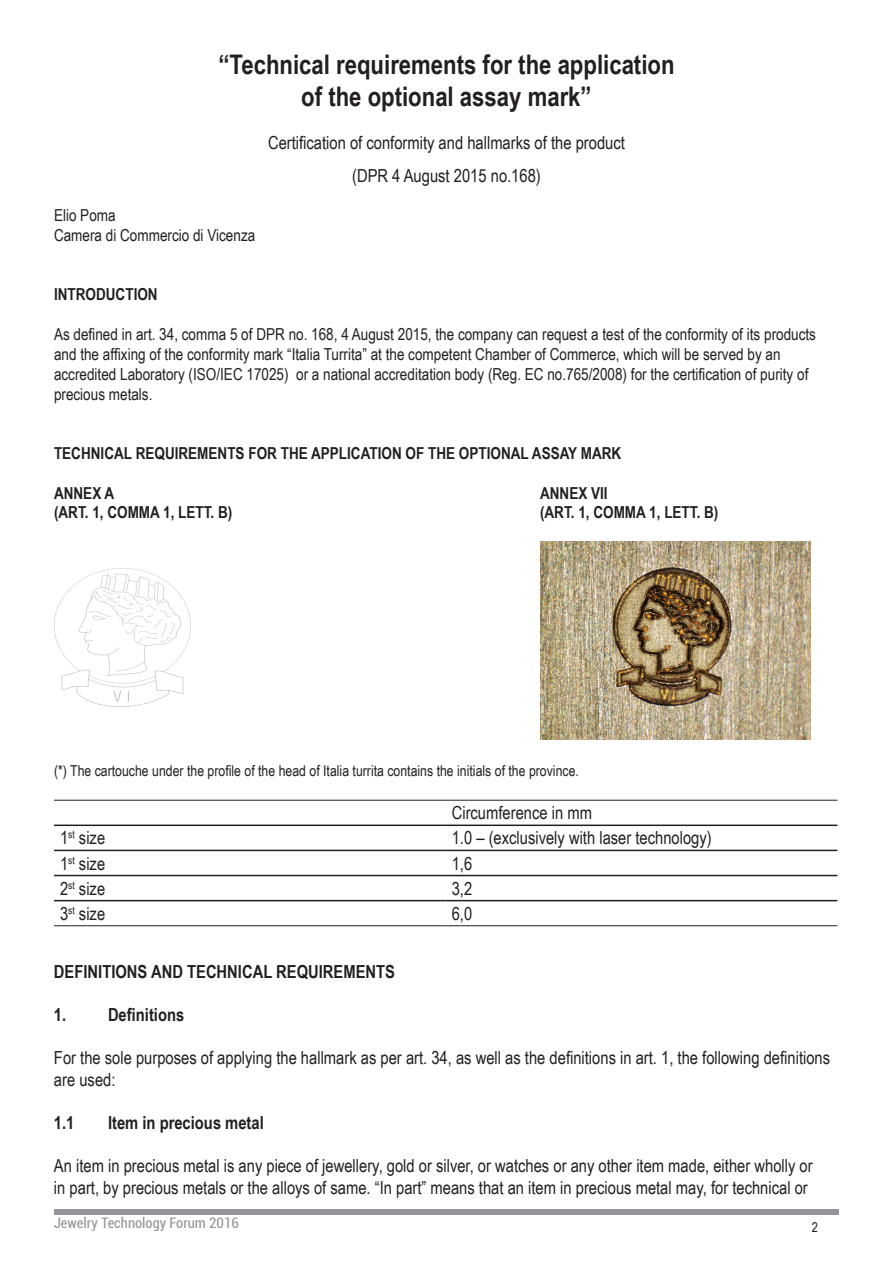
<style>
.page{position:relative;width:893px;height:1263px;background:#fff}
.page>*{position:absolute;margin:0;border:0;box-sizing:border-box;transform-origin:0 0}
.t1{font:700 27px/32.4px "Arial Narrow";color:#231f20;text-align:center}
.t2{font:18px/21.6px "Arial Narrow";color:#231f20}
.t3{font:700 18px "Arial Narrow";color:#231f20}
.t4{font:16.5px/19.8px "Arial Narrow";color:#231f20}
.t5{font:700 16.5px "Arial Narrow";color:#231f20}
.t6{font:15px "Arial Narrow";color:#231f20}
.t7{font:condensed 14.55px "Roboto";color:#939598}
.t8{font:13.5px "Arial Narrow";color:#231f20}
</style>
<div class="page">
<hr style="left:54px;top:1209px;width:785px;height:3px;background:#939598">
<hr style="left:54px;top:1213px;width:785px;height:1px;background:#939598">
<img style="left:54px;top:568px;width:137px;height:139px">
<img style="left:540px;top:541px;width:271px;height:199px">
<hr style="left:54px;top:824px;width:392px;height:2px;background:#231f20">
<hr style="left:446px;top:824px;width:391px;height:2px;background:#231f20">
<hr style="left:54px;top:850px;width:392px;height:1px;background:#231f20">
<hr style="left:446px;top:850px;width:391px;height:1px;background:#231f20">
<hr style="left:54px;top:875px;width:392px;height:1px;background:#231f20">
<hr style="left:446px;top:875px;width:391px;height:1px;background:#231f20">
<hr style="left:54px;top:900px;width:392px;height:1px;background:#231f20">
<hr style="left:446px;top:900px;width:391px;height:1px;background:#231f20">
<hr style="left:54px;top:800px;width:392px;height:1px;background:#231f20">
<hr style="left:446px;top:800px;width:391px;height:1px;background:#231f20">
<hr style="left:54px;top:925px;width:392px;height:1px;background:#231f20">
<hr style="left:446px;top:925px;width:391px;height:1px;background:#231f20">
<h1 class="t1" style="left:218px;top:47px;width:458px">“Technical requirements for the application of the optional assay mark”</h1>
<p class="t2" style="left:268px;top:126px;width:358px;line-height:32.4px;text-align:center">Certification of conformity and hallmarks of the product (DPR 4 August 2015 no.168)</p>
<p class="t4" style="left:54px;top:205px;width:203px">Elio Poma<br>Camera di Commercio di Vicenza</p>
<p class="t5" style="left:54px;top:282px;width:105px">Introduction</p>
<p class="t4" style="left:54px;top:324px;width:763px">As defined in art. 34, comma 5 of DPR no. 168, 4 August 2015, the company can request a test of the conformity of its products and the affixing of the conformity mark “Italia Turrita” at the competent Chamber of Commerce, which will be served by an accredited Laboratory (ISO/IEC 17025) or a national accreditation body (Reg. EC no.765/2008) for the certification of purity of precious metals.</p>
<p class="t5" style="left:54px;top:441px;width:569px">TECHNICAL REQUIREMENTS FOR THE APPLICATION OF THE OPTIONAL ASSAY MARK</p>
<p class="t5" style="left:54px;top:480px;width:62px">ANN EX A</p>
<p class="t5" style="left:540px;top:480px;width:69px">ANN EX VII</p>
<p class="t5" style="left:54px;top:500px;width:86px">(art. 1, comma</p>
<p class="t5" style="left:163px;top:500px;width:25px">1, lett</p>
<p class="t5" style="left:211px;top:500px;width:23px">. b)</p>
<p class="t5" style="left:540px;top:500px;width:86px">(art. 1, comma</p>
<p class="t5" style="left:649px;top:500px;width:25px">1, lett</p>
<p class="t5" style="left:697px;top:500px;width:23px">. b)</p>
<p class="t6" style="left:54px;top:759px;width:526px">(*) The cartouche under the profile of the head of Italia turrita contains the initials of the province.</p>
<p class="t2" style="left:452px;top:801px;width:142px">Circumference in mm</p>
<p class="t2" style="left:60px;top:827px;width:47px">1<sup>st</sup> size</p>
<p class="t2" style="left:452px;top:827px;width:262px">1.0 – (exclusively with laser technology)</p>
<p class="t2" style="left:60px;top:852px;width:47px">1<sup>st</sup> size</p>
<p class="t2" style="left:452px;top:852px;width:22px">1,6</p>
<p class="t2" style="left:60px;top:877px;width:47px">2<sup>st</sup> size</p>
<p class="t2" style="left:452px;top:877px;width:22px">3,2</p>
<p class="t2" style="left:60px;top:902px;width:47px">3<sup>st</sup> size</p>
<p class="t2" style="left:452px;top:902px;width:22px">6,0</p>
<p class="t3" style="left:54px;top:958px;width:9px">Defi</p>
<p class="t3" style="left:88px;top:958px;width:299px">nitions and technical requirements</p>
<p class="t3" style="left:54px;top:1001px;width:132px">1. Definitions</p>
<p class="t2" style="left:54px;top:1046px;width:778px">For the sole purposes of applying the hallmark as per art. 34, as well as the definitions in art. 1, the following definitions are used:</p>
<p class="t3" style="left:54px;top:1109px;width:22px">1.1</p>
<p class="t3" style="left:108px;top:1109px;width:157px">Item in precious metal</p>
<p class="t2" style="left:54px;top:1154px;width:760px">An item in precious metal is any piece of jewellery, gold or silver, or watches or any other item made, either wholly or in part, by precious metals or the alloys of same. “In part” means that an item in precious metal may, for technical or</p>
<p class="t7" style="left:54px;top:1213px;width:186px">Jewelry Technology Forum 2016</p>
<p class="t8" style="left:812px;top:1217px;width:8px">2</p>
</div>
